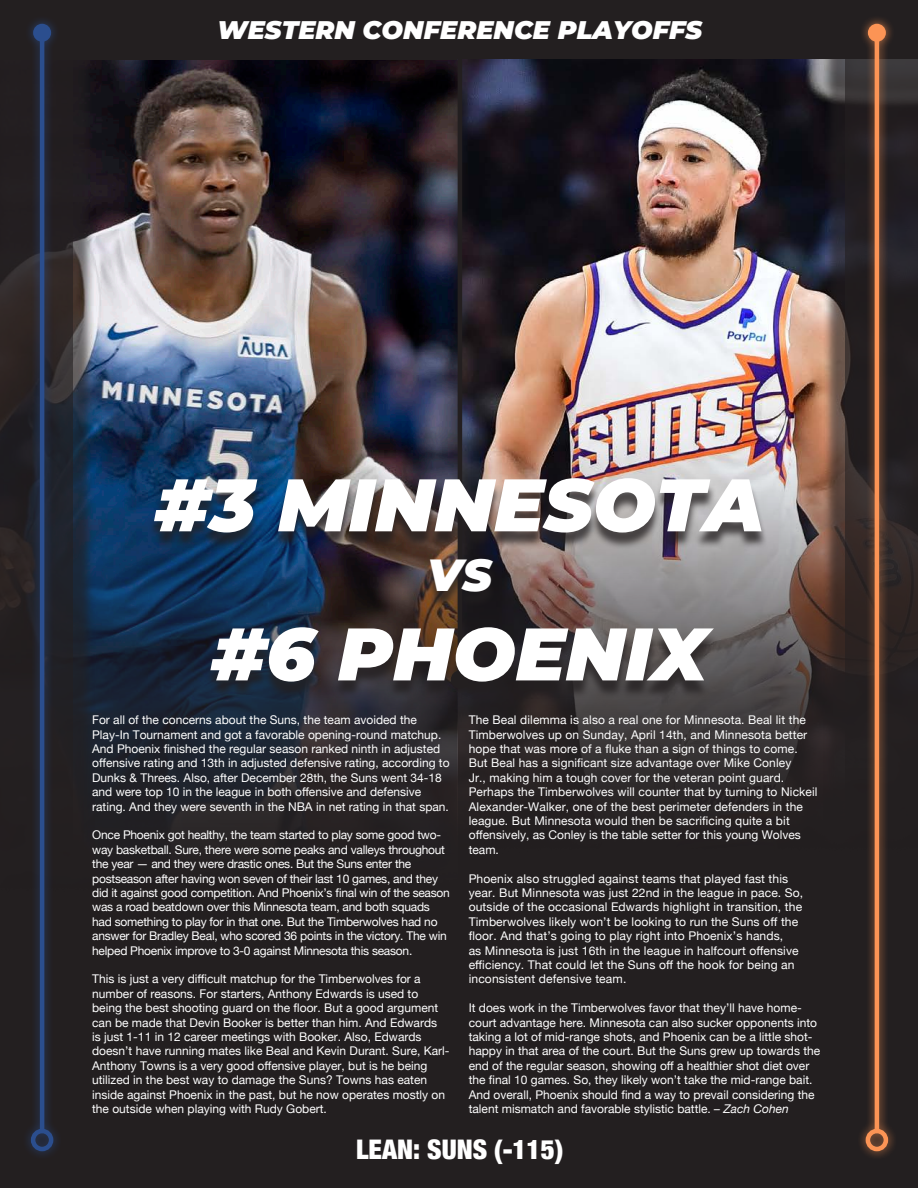
<style>
.page{position:relative;width:918px;height:1188px;background:#231f20}
.page>*{position:absolute;margin:0;border:0;box-sizing:border-box;transform-origin:0 0}
.Golfer_Name{font:italic 900 74.25px "Montserrat";color:#fff}
.Golfer_Name-2{font:italic 900 45px "Montserrat";color:#fff}
.t1{font:900 condensed 27px "Helvetica Neue";color:#fff}
.Golfer_Name-3{font:italic 900 25.5px "Montserrat";color:#fff}
.t2{font:12px/14.4px "Helvetica Neue";color:#fff}
.t3{font:12px/14.4px "Helvetica Neue";letter-spacing:-.02em;color:#fff}
.s1{font-style:italic}
</style>
<div class="page">
<img style="left:96px;top:60px;width:726px;height:763px">
<div style="left:7px;top:0;width:89px;height:1188px;background:#231f20;opacity:.75"></div>
<div style="left:0;top:0;width:73px;height:1188px;background:#231f20"></div>
<div style="left:22px;top:14px;width:41px;height:1146px;background:#2b4e8e;opacity:.75"></div>
<hr style="left:40px;top:33px;width:4px;height:1098px;background:#2b4e8e">
<div style="left:33px;top:24px;width:18px;height:18px;background:#2b4e8e;border-radius:50%"></div>
<div style="left:31px;top:1129px;width:22px;height:22px;border:4px solid #2b4e8e;border-radius:50%"></div>
<div style="left:822px;top:0;width:89px;height:1188px;background:#231f20;opacity:.75"></div>
<div style="left:845px;top:0;width:73px;height:1188px;background:#231f20"></div>
<div style="left:856px;top:14px;width:41px;height:1146px;background:#fc9455;opacity:.75"></div>
<hr style="left:875px;top:33px;width:4px;height:1098px;background:#fc9455">
<div style="left:868px;top:24px;width:18px;height:18px;background:#fc9455;border-radius:50%"></div>
<div style="left:866px;top:1129px;width:22px;height:22px;border:4px solid #fc9455;border-radius:50%"></div>
<div style="left:439px;top:14px;width:41px;height:684px;background:#231f20;opacity:.75"></div>
<hr style="left:458px;top:44px;width:4px;height:636px;background:#231f20">
<div style="left:449px;top:24px;width:22px;height:22px;border:4px solid #231f20;border-radius:50%"></div>
<div style="left:148px;top:483px;width:620px;height:216px;background:#231f20;opacity:.75"></div>
<div style="left:213px;top:26px;width:496px;height:32px;background:#231f20"></div>
<p class="Golfer_Name-3" style="left:217px;top:11px;width:487px">WESTERN CONFERENCE PLAYOFFS</p>
<p class="Golfer_Name" style="left:155px;top:449px;width:611px">#3 MINNESOTA</p>
<p class="Golfer_Name-2" style="left:427px;top:541px;width:66px">VS</p>
<p class="Golfer_Name" style="left:211px;top:598px;width:498px">#6 PHOENIX</p>
<p class="t2" style="left:92px;top:713px;width:359px">For all of the concerns about the Suns, the team avoided the Play-In Tournament and got a favorable opening-round matchup.<br>And Phoenix finished the regular season ranked ninth in adjusted offensive rating and 13th in adjusted defensive rating, according to Dunks &amp; Threes. Also, after December 28th, the Suns went 34-18 and were top 10 in the league in both offensive and defensive rating. And they were seventh in the NBA in net rating in that span.</p>
<p class="t3" style="left:92px;top:829px;width:359px">Once Phoenix got healthy, the team started to play some good two&shy;way basketball. Sure, there were some peaks and valleys throughout the year — and they were drastic ones. But the Suns enter the postseason after having won seven of their last 10 games, and they did it against good competition. And Phoenix’s final win of the season was a road beatdown over this Minnesota team, and both squads had something to play for in that one. But the Timberwolves had no answer for Bradley Beal, who scored 36 points in the victory. The win helped Phoenix improve to 3-0 against Minnesota this season.</p>
<p class="t2" style="left:92px;top:973px;width:359px">This is just a very difficult matchup for the Timberwolves for a number of reasons. For starters, Anthony Edwards is used to being the best shooting guard on the floor. But a good argument can be made that Devin Booker is better than him. And Edwards<br>is just 1-11 in 12 career meetings with Booker. Also, Edwards doesn’t have running mates like Beal and Kevin Durant. Sure, Karl-Anthony Towns is a very good offensive player, but is he being utilized in the best way to damage the Suns? Towns has eaten inside against Phoenix in the past, but he now operates mostly on the outside when playing with Rudy Gobert.</p>
<p class="t2" style="left:469px;top:713px;width:350px">The Beal dilemma is also a real one for Minnesota. Beal lit the Timberwolves up on Sunday, April 14th, and Minnesota better hope that was more of a fluke than a sign of things to come.<br>But Beal has a significant size advantage over Mike Conley<br>Jr., making him a tough cover for the veteran point guard.<br>Perhaps the Timberwolves will counter that by turning to Nickeil Alexander-Walker, one of the best perimeter defenders in the league. But Minnesota would then be sacrificing quite a bit offensively, as Conley is the table setter for this young Wolves team.</p>
<p class="t2" style="left:469px;top:872px;width:336px">Phoenix also struggled against teams that played fast this year. But Minnesota was just 22nd in the league in pace. So, outside of the occasional Edwards highlight in transition, the Timberwolves likely won’t be looking to run the Suns off the floor. And that’s going to play right into Phoenix’s hands,<br>as Minnesota is just 16th in the league in halfcourt offensive efficiency. That could let the Suns off the hook for being an inconsistent defensive team.</p>
<p class="t2" style="left:469px;top:1001px;width:353px">It does work in the Timberwolves favor that they’ll have home&shy;court advantage here. Minnesota can also sucker opponents into taking a lot of mid-range shots, and Phoenix can be a little shot&shy;happy in that area of the court. But the Suns grew up towards the end of the regular season, showing off a healthier shot diet over the final 10 games. So, they likely won’t take the mid-range bait.<br>And overall, Phoenix should find a way to prevail considering the talent mismatch and favorable stylistic battle. <span class="s1">– Zach Cohen</span></p>
<p class="t1" style="left:356px;top:1128px;width:209px">LEAN: SUNS (-115)</p>
</div>
